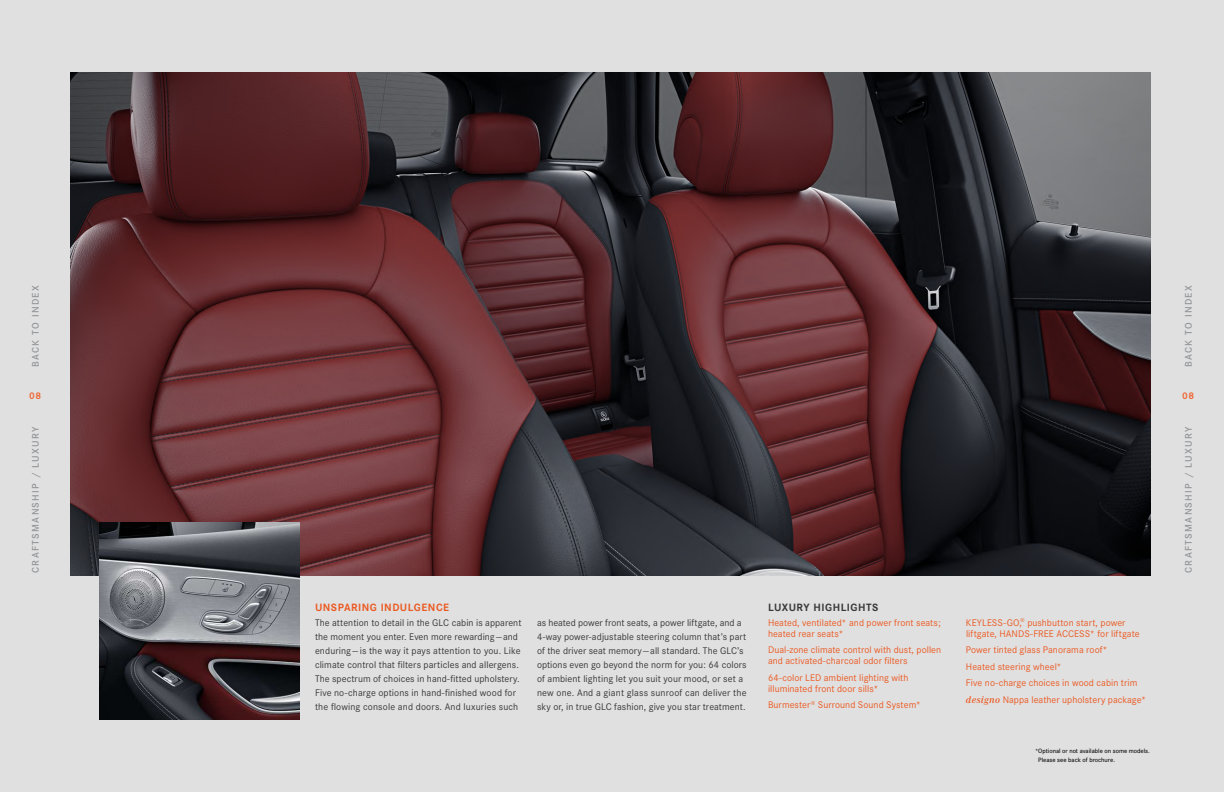
<style>
.page{position:relative;width:1224px;height:792px;background:#e0e0e0}
.page>*{position:absolute;margin:0;border:0;box-sizing:border-box;transform-origin:0 0}
.t1{font:700 11px "Corporate S";letter-spacing:.045em;color:#eb5a23}
.t2{font:700 11px "Corporate S";letter-spacing:.04em;color:#383839}
.t3{font:10px/14px "Corporate S";letter-spacing:.005em;color:#383839}
.t4{font:10px/11px "Corporate S";letter-spacing:.005em;color:#eb5a23}
.t5{font:600 10px "Corporate S";letter-spacing:.125em;color:#939598}
.t6{font:700 10px "Corporate S";color:#ed6735}
.t7{font:500 6.5px/9px "Corporate S";color:#000}
.s1{font-family:"Corporate A";font-weight:600;font-style:italic}
</style>
<div class="page">
<img style="left:71px;top:72px;width:1080px;height:504px">
<img style="left:99px;top:522px;width:200px;height:198px">
<p class="t5" style="left:29px;top:367px;width:83px;rotate:-90deg">BACK TO INDEX</p>
<p class="t6" style="left:29px;top:390px;width:14px">08</p>
<p class="t5" style="left:29px;top:573px;width:148px;rotate:-90deg">CRAFTSMANSHIP / LUXURY</p>
<p class="t1" style="left:315px;top:601px;width:136px">UNSPARING INDULGENCE</p>
<p class="t2" style="left:768px;top:601px;width:112px">LUXURY HIGHLIGHTS</p>
<p class="t3" style="left:315px;top:615px;width:208px">The attention to detail in the GLC cabin is apparent the moment you enter. Even more rewarding—and enduring—is the way it pays attention to you. Like climate control that filters particles and allergens.<br>The spectrum of choices in hand-fitted upholstery.<br>Five no-charge options in hand-finished wood for the flowing console and doors. And luxuries such</p>
<p class="t3" style="left:537px;top:615px;width:211px">as heated power front seats, a power liftgate, and a 4‑way power-adjustable steering column that’s part of the driver seat memory—all standard. The GLC’s options even go beyond the norm for you: 64 colors of ambient lighting let you suit your mood, or set a new one. And a giant glass sunroof can deliver the sky or, in true GLC fashion, give you star treatment.</p>
<p class="t4" style="left:768px;top:617px;width:174px">Heated, ventilated* and power front seats; heated rear seats*</p>
<p class="t4" style="left:768px;top:644px;width:175px">Dual-zone climate control with dust, pollen and activated-charcoal odor filters</p>
<p class="t4" style="left:768px;top:672px;width:142px">64-color LED ambient lighting with illuminated front door sills*</p>
<p class="t4" style="left:768px;top:699px;width:154px">Burmester<sup>®</sup> Surround Sound System*</p>
<p class="t4" style="left:966px;top:617px;width:175px">KEYLESS‑GO,<sup>®</sup> pushbutton start, power liftgate, HANDS‑FREE ACCESS* for liftgate</p>
<p class="t4" style="left:966px;top:642px;width:182px;line-height:16.5px">Power tinted glass Panorama roof*<br>Heated steering wheel*<br>Five no-charge choices in wood cabin trim <span class="s1">designo</span> Nappa leather upholstery package*</p>
<p class="t7" style="left:1038px;top:746px;width:113px;text-indent:-3px">*Optional or not available on some models.<br>Please see back of brochure.</p>
<p class="t5" style="left:1182px;top:367px;width:83px;rotate:-90deg">BACK TO INDEX</p>
<p class="t6" style="left:1182px;top:390px;width:14px">08</p>
<p class="t5" style="left:1182px;top:573px;width:148px;rotate:-90deg">CRAFTSMANSHIP / LUXURY</p>
</div>
